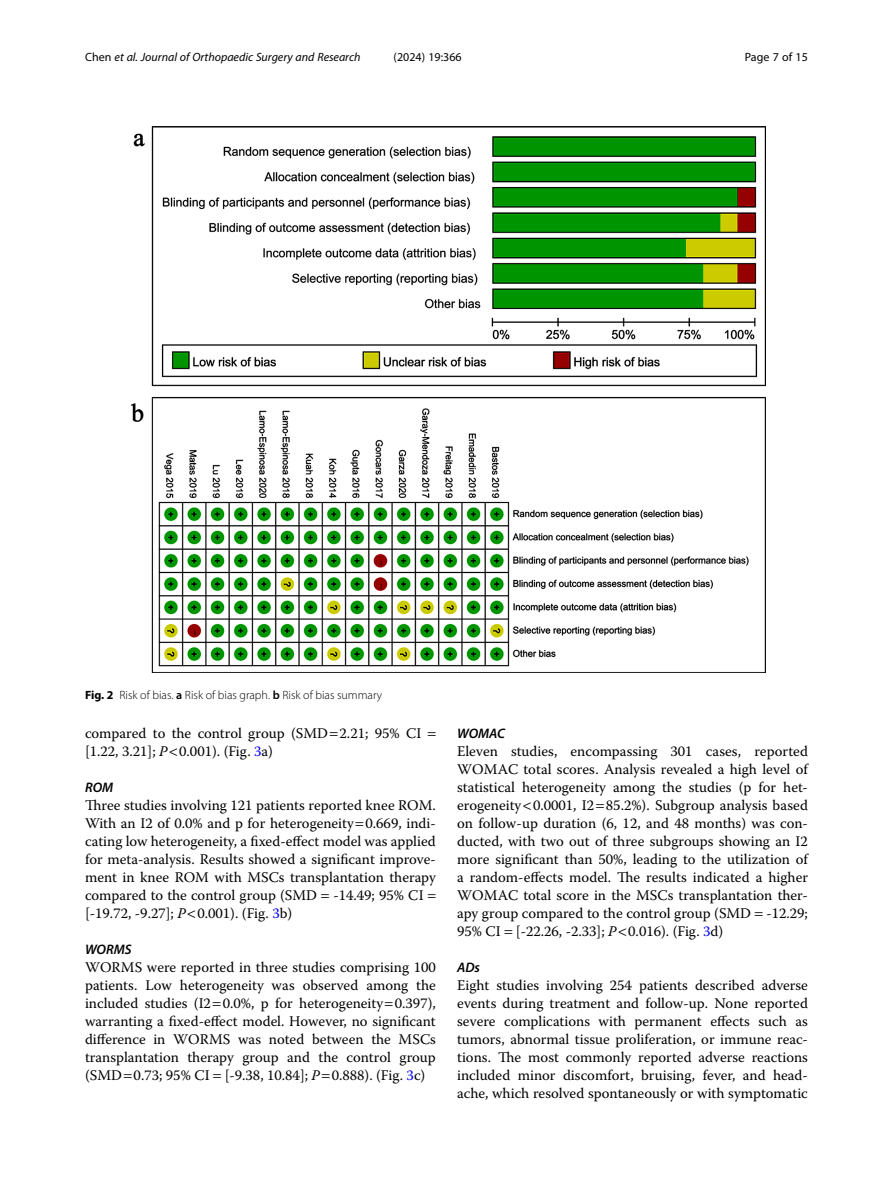
<style>
.page{position:relative;width:893px;height:1191px;background:#fff}
.page>*{position:absolute;margin:0;border:0;box-sizing:border-box;transform-origin:0 0}
.Body_Text{font:14.7px/18px "Warnock Pro";color:#000;text-align:justify}
.Head_3{font:italic 600 13.8px "Myriad Pro";color:#000}
.Figure_Caption{font:300 12px "Myriad Pro";color:#000}
.t1{font:italic 12px "Myriad Pro";color:#000}
.t2{font:12px "Myriad Pro";color:#000}
.s1{font-style:normal}
.s2{font-weight:700}
.s3{font-weight:600}
.s4{font-style:italic}
.s5{color:#00f}
</style>
<div class="page">
<img style="left:130px;top:126px;width:635px;height:546px">
<p class="t1" style="left:85px;top:50px;width:277px"><span class="s1">Chen</span> et al. Journal of Orthopaedic Surgery and Research</p>
<p class="t2" style="left:394px;top:50px;width:70px">(2024) 19:366</p>
<p class="t2" style="left:745px;top:50px;width:65px">Page 7 of 15</p>
<p class="Figure_Caption" style="left:85px;top:688px;width:299px"><span class="s2">Fig. 2</span> Risk of bias. <span class="s3">a</span> Risk of bias graph. <span class="s3">b</span> Risk of bias summary</p>
<p class="Body_Text" style="left:85px;top:724px;width:338px">compared to the control group (SMD 2.21; 95% CI [1.22, 3.21]; <span class="s4">P</span> 0.001). (Fig. <span class="s5">3</span>a)</p>
<p class="Head_3" style="left:85px;top:779px;width:30px">ROM</p>
<p class="Body_Text" style="left:85px;top:796px;width:352px;text-align:left">Three studies involving 121 patients reported knee ROM.<br>With an I2 of 0.0% and p for heterogeneity 0.669, indi&shy;cating low heterogeneity, a fixed-effect model was applied for meta-analysis. Results showed a significant improve&shy;ment in knee ROM with MSCs transplantation therapy compared to the control group (SMD -14.49; 95% CI [-19.72, -9.27]; <span class="s4">P</span> 0.001). (Fig. <span class="s5">3</span>b)</p>
<p class="Head_3" style="left:85px;top:941px;width:48px">WORMS</p>
<p class="Body_Text" style="left:85px;top:958px;width:352px">WORMS were reported in three studies comprising 100 patients. Low heterogeneity was observed among the included studies (I2 0.0%, p for heterogeneity 0.397), warranting a fixed-effect model. However, no significant difference in WORMS was noted between the MSCs transplantation therapy group and the control group (SMD 0.73; 95% CI [-9.38, 10.84]; <span class="s4">P</span> 0.888). (Fig. <span class="s5">3</span>c)</p>
<p class="Head_3" style="left:457px;top:725px;width:49px">WOMAC</p>
<p class="Body_Text" style="left:457px;top:742px;width:352px">Eleven studies, encompassing 301 cases, reported WOMAC total scores. Analysis revealed a high level of statistical heterogeneity among the studies (p for het&shy;erogeneity 0.0001, I2 85.2%). Subgroup analysis based on follow-up duration (6, 12, and 48 months) was con&shy;ducted, with two out of three subgroups showing an I2 more significant than 50%, leading to the utilization of a random-effects model. The results indicated a higher WOMAC total score in the MSCs transplantation ther&shy;apy group compared to the control group (SMD -12.29; 95% CI [-22.26, -2.33]; <span class="s4">P</span> 0.016). (Fig. <span class="s5">3</span>d)</p>
<p class="Head_3" style="left:457px;top:959px;width:24px">ADs</p>
<p class="Body_Text" style="left:457px;top:976px;width:352px">Eight studies involving 254 patients described adverse events during treatment and follow-up. None reported severe complications with permanent effects such as tumors, abnormal tissue proliferation, or immune reac&shy;tions. The most commonly reported adverse reactions included minor discomfort, bruising, fever, and head&shy;ache, which resolved spontaneously or with symptomatic</p>
</div>
